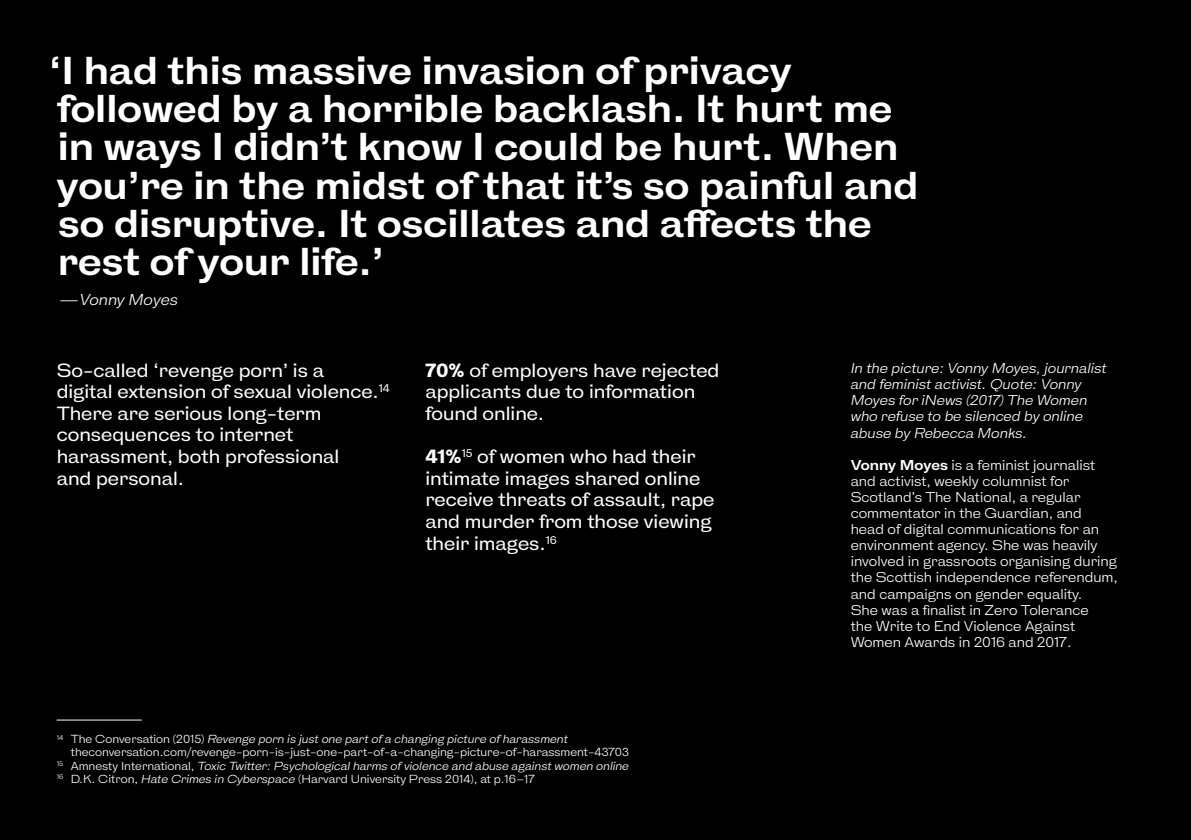
<style>
.page{position:relative;width:1191px;height:840px;background:#fff}
.page>*{position:absolute;margin:0;border:0;box-sizing:border-box;transform-origin:0 0}
.t1{font:700 36.6px/38.2px "HK Gothic";color:#fff}
.t2{font:500 18px/21.6px "HK Gothic";color:#fff}
.t3{font:italic 14.8px "HK Gothic";color:#fff}
.t4{font:13.4px/16px "HK Gothic";color:#fff}
.t5{font:italic 13.4px/16px "HK Gothic";color:#fff}
.t6{font:italic 11px "HK Gothic";color:#fff}
.t7{font:11px "HK Gothic";color:#fff}
.s1{font-weight:800}
.s2{font-style:normal}
.s3{font-style:italic}
.s4{font-weight:700}
</style>
<div class="page">
<div style="left:0;top:0;width:1191px;height:839px;background:#000"></div>
<hr style="left:57px;top:719px;width:85px;height:1px;background:#fff">
<h1 class="t1" style="left:50px;top:48px;width:870px">‘I had this massive invasion of privacy followed by a horrible backlash. It hurt me in ways I didn’t know I could be hurt. When you’re in the midst of that it’s so painful and so disruptive. It oscillates and affects the rest of your life.’</h1>
<p class="t3" style="left:61px;top:286px;width:119px">—Vonny Moyes</p>
<h2 class="t2" style="left:57px;top:357px;width:334px">So-called ‘revenge porn’ is a<br>digital extension of sexual violence.<sup>14<br></sup>There are serious long-term consequences to internet harassment, both professional<br>and personal.</h2>
<h2 class="t2" style="left:425px;top:357px;width:295px"><span class="s1">70%</span> of employers have rejected applicants due to information found online.</h2>
<h2 class="t2" style="left:425px;top:443px;width:290px"><span class="s1">41%</span><sup>15</sup> of women who had their intimate images shared online receive threats of assault, rape and murder from those viewing their images.<sup>16</sup></h2>
<p class="t6" style="left:57px;top:729px;width:513px"><sup>14</sup> <span class="s2">The Conversation (2015)</span> Revenge porn is just one part of a changing picture of harassment</p>
<p class="t7" style="left:71px;top:742px;width:559px">theconversation.com/revenge-porn-is-just-one-part-of-a-changing-picture-of-harassment-43703</p>
<p class="t6" style="left:57px;top:755px;width:574px"><sup>15</sup> <span class="s2">Amnesty International,</span> Toxic Twitter: Psychological harms of violence and abuse against women online</p>
<p class="t7" style="left:57px;top:768px;width:479px"><sup>16</sup> D.K. Citron, <span class="s3">Hate Crimes in Cyberspace</span> (Harvard University Press 2014), at p.16–17</p>
<p class="t5" style="left:850px;top:358px;width:257px">In the picture: Vonny Moyes, journalist and feminist activist. Quote: Vonny Moyes for iNews (2017) The Women who refuse to be silenced by online abuse by Rebecca Monks.</p>
<p class="t4" style="left:850px;top:455px;width:269px"><span class="s4">Vonny Moyes</span> is a feminist journalist and activist, weekly columnist for Scotland’s The National, a regular commentator in the Guardian, and head of digital communications for an environment agency. She was heavily involved in grassroots organising during the Scottish independence referendum, and campaigns on gender equality.<br>She was a finalist in Zero Tolerance<br>the Write to End Violence Against Women Awards in 2016 and 2017.</p>
</div>
